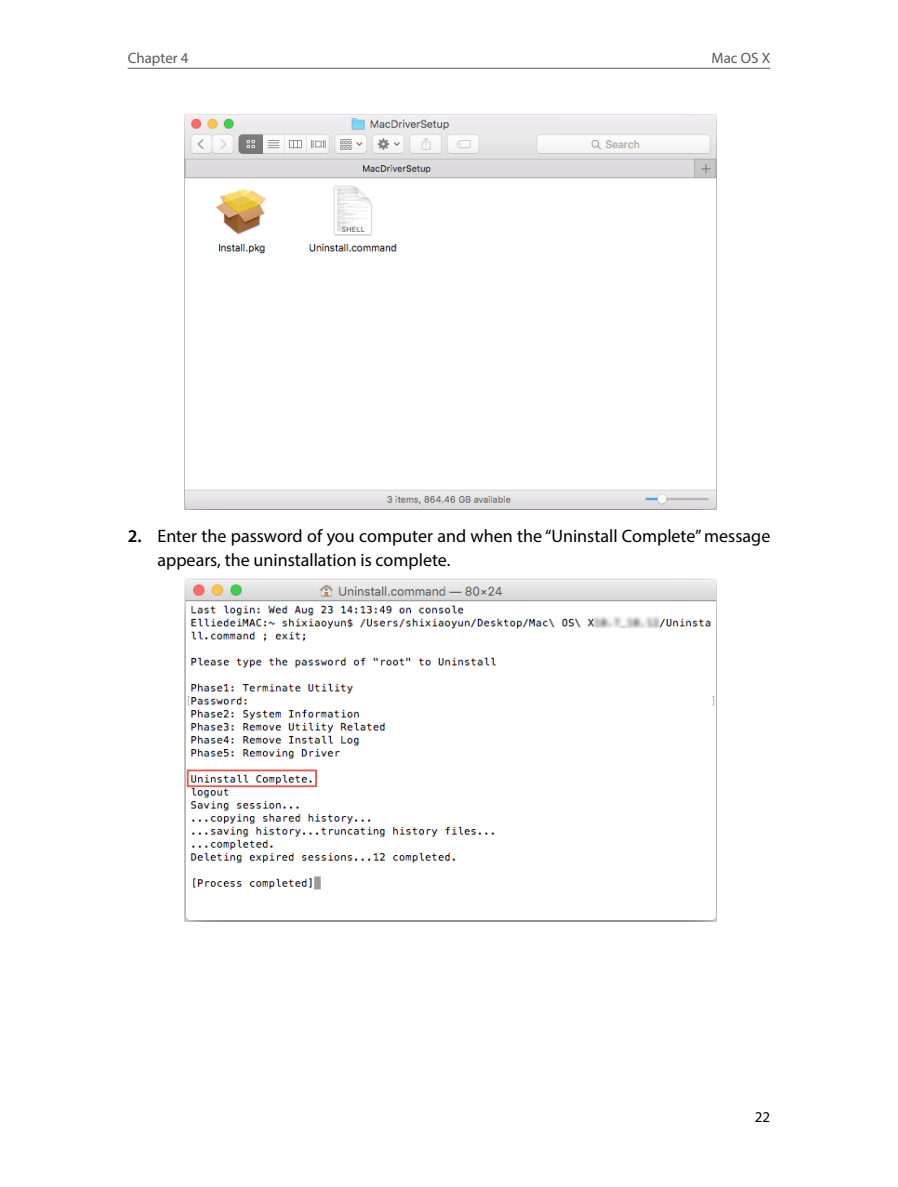
<style>
.page{position:relative;width:898px;height:1187px;background:#fff}
.page>*{position:absolute;margin:0;border:0;box-sizing:border-box;transform-origin:0 0}
.t1{font:18px/24px "Myriad Pro";color:#000}
.t2{font:15px "Myriad Pro";color:#595757}
.t3{font:15px "Myriad Pro";color:#000}
.s1{font-weight:600}
</style>
<div class="page">
<hr style="left:128px;top:68px;width:642px;height:1px;background:#595757">
<img style="left:185px;top:114px;width:531px;height:395px">
<img style="left:185px;top:578px;width:531px;height:343px">
<p class="t2" style="left:128px;top:48px;width:62px">Chapter 4</p>
<p class="t2" style="left:711px;top:48px;width:60px">Mac OS X</p>
<p class="t1" style="left:157px;top:524px;width:614px;text-indent:-30px"><span class="s1">2.</span> Enter the password of you computer and when the “Uninstall Complete” message appears, the uninstallation is complete.</p>
<p class="t3" style="left:754px;top:1107px;width:17px">22</p>
</div>
